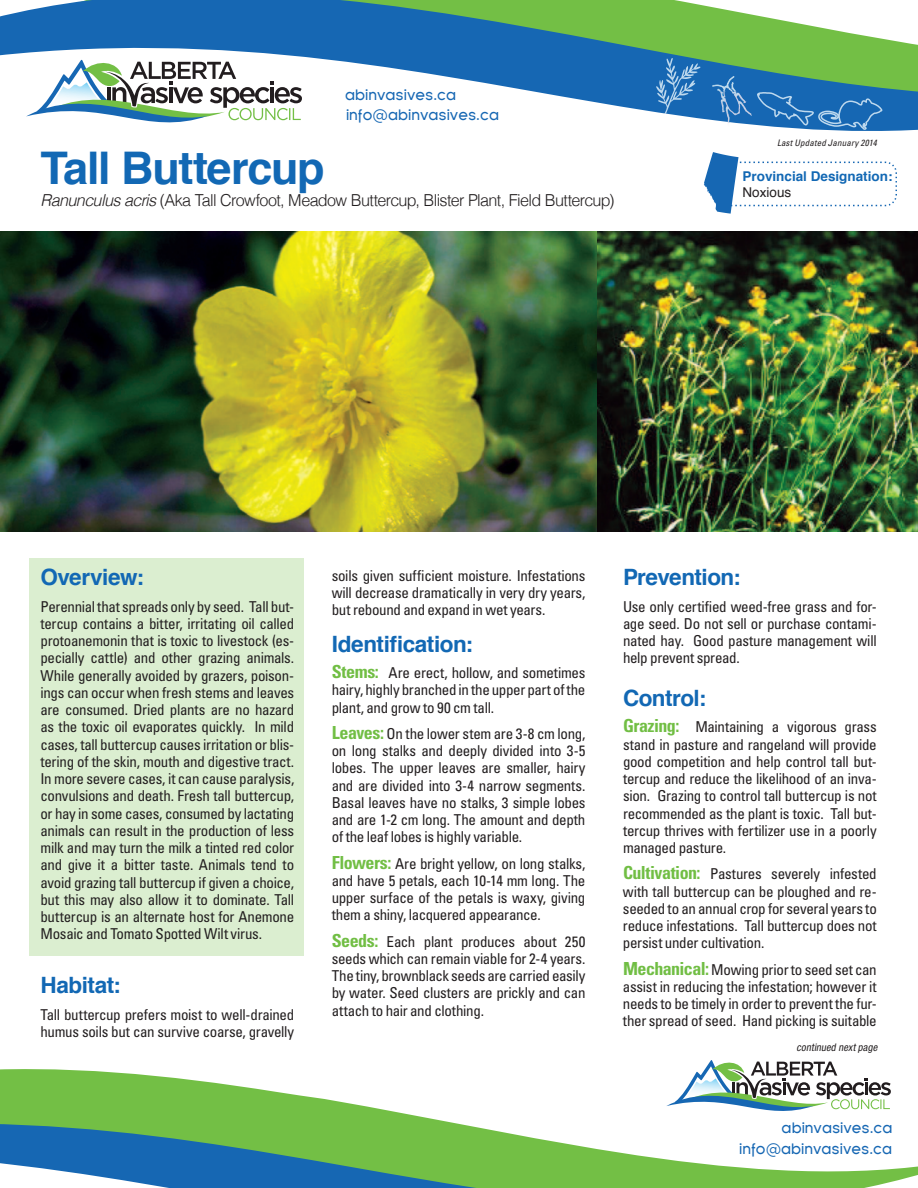
<style>
.page{position:relative;width:918px;height:1188px;background:#fff}
.page>*{position:absolute;margin:0;border:0;box-sizing:border-box;transform-origin:0 0}
.t1{font:700 45px "Helvetica";letter-spacing:-.03em;color:#1268b4}
.t2{font:700 22.5px "Helvetica";letter-spacing:-.02em;color:#1268b4}
.t3{font:300 16.5px "Helvetica";letter-spacing:-.04em;color:#231f20}
.t4{font:condensed 15px/17.2px "Univers";letter-spacing:-.02em;color:#231f20;text-align:justify}
.t5{font:15px/20.2px "Florencesans";color:#1667b3}
.t6{font:700 13.5px "Helvetica";color:#1268b4}
.t7{font:13.5px "Helvetica";color:#231f20}
.t8{font:italic condensed 10.5px "Helvetica Neue";color:#231f20}
.t9{font:italic condensed 9px "Univers";letter-spacing:.015em;color:#231f20}
.s1{font-style:italic}
.s2{font-weight:700;font-size:18px;color:#71be44}
</style>
<div class="page">
<div style="left:29px;top:559px;width:274px;height:397px;background:#dbeed0"></div>
<svg style="left:0;top:0;width:918px;height:131px"></svg>
<div style="left:569px;top:0;width:73px;height:29px;background:#73bf45"></div>
<svg style="left:26px;top:58px;width:276px;height:73px"></svg>
<svg style="left:656px;top:58px;width:45px;height:58px;background:#3a7fbf"></svg>
<svg style="left:757px;top:92px;width:125px;height:38px;background:#327abc"></svg>
<img style="left:719px;top:91px;width:20px;height:22px">
<img style="left:712px;top:76px;width:24px;height:15px">
<svg style="left:704px;top:152px;width:193px;height:62px"></svg>
<svg style="left:0;top:1060px;width:918px;height:128px"></svg>
<img style="left:0;top:232px;width:597px;height:300px">
<img style="left:597px;top:232px;width:321px;height:300px">
<p class="t5" style="left:345px;top:85px;width:155px">abinvasives.ca info@abinvasives.ca</p>
<h1 class="t1" style="left:40px;top:132px;width:286px">Tall Buttercup</h1>
<p class="t3" style="left:40px;top:186px;width:576px"><span class="s1">Ranunculus acris</span> (Aka Tall Crowfoot, Meadow Buttercup, Blister Plant, Field Buttercup)</p>
<p class="t9" style="left:777px;top:137px;width:101px">Last Updated January 2014</p>
<p class="t6" style="left:742px;top:166px;width:152px">Provincial Designation:</p>
<p class="t7" style="left:742px;top:182px;width:50px">Noxious</p>
<h2 class="t2" style="left:40px;top:559px;width:105px">Overview:</h2>
<p class="t4" style="left:40px;top:597px;width:255px">Perennial that spreads only by seed. Tall but&shy;tercup contains a bitter, irritating oil called protoanemonin that is toxic to livestock (es&shy;pecially cattle) and other grazing animals.<br>While generally avoided by grazers, poison&shy;ings can occur when fresh stems and leaves are consumed. Dried plants are no hazard as the toxic oil evaporates quickly. In mild cases, tall buttercup causes irritation or blis&shy;tering of the skin, mouth and digestive tract.<br>In more severe cases, it can cause paralysis, convulsions and death. Fresh tall buttercup, or hay in some cases, consumed by lactating animals can result in the production of less milk and may turn the milk a tinted red color and give it a bitter taste. Animals tend to avoid grazing tall buttercup if given a choice, but this may also allow it to dominate. Tall buttercup is an alternate host for Anemone Mosaic and Tomato Spotted Wilt virus.</p>
<h2 class="t2" style="left:40px;top:967px;width:82px">Habitat:</h2>
<p class="t4" style="left:40px;top:1005px;width:255px">Tall buttercup prefers moist to well-drained humus soils but can survive coarse, gravelly</p>
<p class="t4" style="left:332px;top:566px;width:255px">soils given sufficient moisture. Infestations will decrease dramatically in very dry years, but rebound and expand in wet years.</p>
<h2 class="t2" style="left:332px;top:626px;width:143px">Identification:</h2>
<p class="t4" style="left:332px;top:664px;width:255px"><span class="s2">Stems:</span> Are erect, hollow, and sometimes hairy, highly branched in the upper part of the plant, and grow to 90 cm tall.</p>
<p class="t4" style="left:332px;top:725px;width:255px"><span class="s2">Leaves:</span> On the lower stem are 3-8 cm long, on long stalks and deeply divided into 3-5 lobes. The upper leaves are smaller, hairy and are divided into 3-4 narrow segments.<br>Basal leaves have no stalks, 3 simple lobes and are 1-2 cm long. The amount and depth of the leaf lobes is highly variable.</p>
<p class="t4" style="left:332px;top:854px;width:255px"><span class="s2">Flowers:</span> Are bright yellow, on long stalks, and have 5 petals, each 10-14 mm long. The upper surface of the petals is waxy, giving them a shiny, lacquered appearance.</p>
<p class="t4" style="left:332px;top:932px;width:255px"><span class="s2">Seeds:</span> Each plant produces about 250 seeds which can remain viable for 2-4 years.<br>The tiny, brownblack seeds are carried easily by water. Seed clusters are prickly and can attach to hair and clothing.</p>
<h2 class="t2" style="left:623px;top:559px;width:119px">Prevention:</h2>
<p class="t4" style="left:623px;top:597px;width:255px">Use only certified weed-free grass and for&shy;age seed. Do not sell or purchase contami&shy;nated hay. Good pasture management will help prevent spread.</p>
<h2 class="t2" style="left:623px;top:680px;width:85px">Control:</h2>
<p class="t4" style="left:623px;top:718px;width:255px"><span class="s2">Grazing:</span> Maintaining a vigorous grass stand in pasture and rangeland will provide good competition and help control tall but&shy;tercup and reduce the likelihood of an inva&shy;sion. Grazing to control tall buttercup is not recommended as the plant is toxic. Tall but&shy;tercup thrives with fertilizer use in a poorly managed pasture.</p>
<p class="t4" style="left:623px;top:865px;width:255px"><span class="s2">Cultivation:</span> Pastures severely infested with tall buttercup can be ploughed and re&shy;seeded to an annual crop for several years to reduce infestations. Tall buttercup does not persist under cultivation.</p>
<p class="t4" style="left:623px;top:960px;width:255px"><span class="s2">Mechanical:</span> Mowing prior to seed set can assist in reducing the infestation; however it needs to be timely in order to prevent the fur&shy;ther spread of seed. Hand picking is suitable</p>
<p class="t8" style="left:797px;top:1042px;width:84px">continued nextpage</p>
<p class="t5" style="left:739px;top:1118px;width:155px;text-align:right">abinvasives.ca info@abinvasives.ca</p>
</div>
